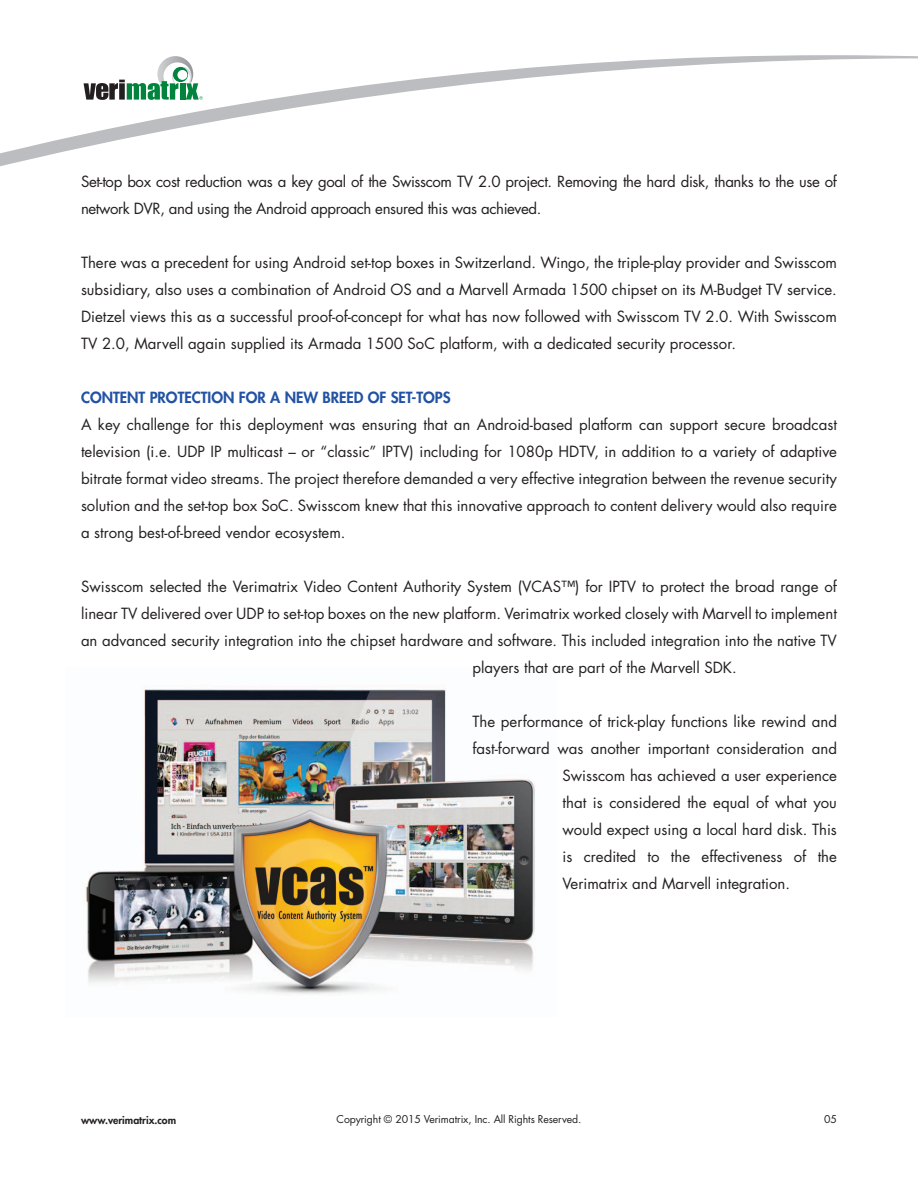
<style>
.page{position:relative;width:918px;height:1188px;background:#fff}
.page>*{position:absolute;margin:0;border:0;box-sizing:border-box;transform-origin:0 0}
.t1{font:15px/27px "Futura";color:#231f20;text-align:justify}
.t2{font:15px/27px "Futura";letter-spacing:-.025em;color:#231f20}
.t3{font:800 15px "Futura";color:#2152a4}
.t4{font:10.5px "Futura";letter-spacing:-.01em;color:#231f20}
.t5{font:800 10.5px "Futura";color:#231f20}
</style>
<div class="page">
<svg style="left:0;top:55px;width:918px;height:112px"></svg>
<img style="left:84px;top:687px;width:452px;height:308px">
<p class="t2" style="left:81px;top:168px;width:758px">Set-top box cost reduction was a key goal of the Swisscom TV 2.0 project. Removing the hard disk, thanks to the use of network DVR, and using the Android approach ensured this was achieved.</p>
<p class="t1" style="left:81px;top:249px;width:758px">There was a precedent for using Android set-top boxes in Switzerland. Wingo, the triple-play provider and Swisscom subsidiary, also uses a combination of Android OS and a Marvell Armada 1500 chipset on its M-Budget TV service.<br>Dietzel views this as a successful proof-of-concept for what has now followed with Swisscom TV 2.0. With Swisscom TV 2.0, Marvell again supplied its Armada 1500 SoC platform, with a dedicated security processor.</p>
<p class="t3" style="left:81px;top:388px;width:371px">CONTENT PROTECTION FOR A NEW BREED OF SET-TOPS</p>
<p class="t1" style="left:81px;top:411px;width:758px">A key challenge for this deployment was ensuring that an Android-based platform can support secure broadcast television (i.e. UDP IP multicast – or “classic” IPTV) including for 1080p HDTV, in addition to a variety of adaptive bitrate format video streams. The project therefore demanded a very effective integration between the revenue security solution and the set-top box SoC. Swisscom knew that this innovative approach to content delivery would also require a strong best-of-breed vendor ecosystem.</p>
<p class="t1" style="left:81px;top:573px;width:758px">Swisscom selected the Verimatrix Video Content Authority System (VCAS™) for IPTV to protect the broad range of</p>
<p class="t1" style="left:81px;top:600px;width:757px">linear TV delivered over UDP to set-top boxes on the new platform. Verimatrix worked closely with Marvell to implement</p>
<p class="t1" style="left:81px;top:627px;width:757px">an advanced security integration into the chipset hardware and software. This included integration into the native TV</p>
<p class="t1" style="left:472px;top:654px;width:266px">players that are part of the Marvell SDK.</p>
<p class="t1" style="left:472px;top:708px;width:366px">The performance of trick-play functions like rewind and</p>
<p class="t1" style="left:472px;top:735px;width:366px">fast-forward was another important consideration and</p>
<p class="t1" style="left:562px;top:762px;width:276px">Swisscom has achieved a user experience</p>
<p class="t1" style="left:562px;top:789px;width:276px">that is considered the equal of what you</p>
<p class="t1" style="left:562px;top:816px;width:276px">would expect using a local hard disk. This</p>
<p class="t1" style="left:562px;top:843px;width:276px">is credited to the effectiveness of the</p>
<p class="t1" style="left:562px;top:870px;width:229px">Verimatrix and Marvell integration.</p>
<p class="t5" style="left:81px;top:1113px;width:97px">www.verimatrix.com</p>
<p class="t4" style="left:337px;top:1112px;width:246px">Copyright © 2015 Verimatrix, Inc. All Rights Reserved.</p>
<p class="t4" style="left:824px;top:1112px;width:14px">05</p>
</div>
